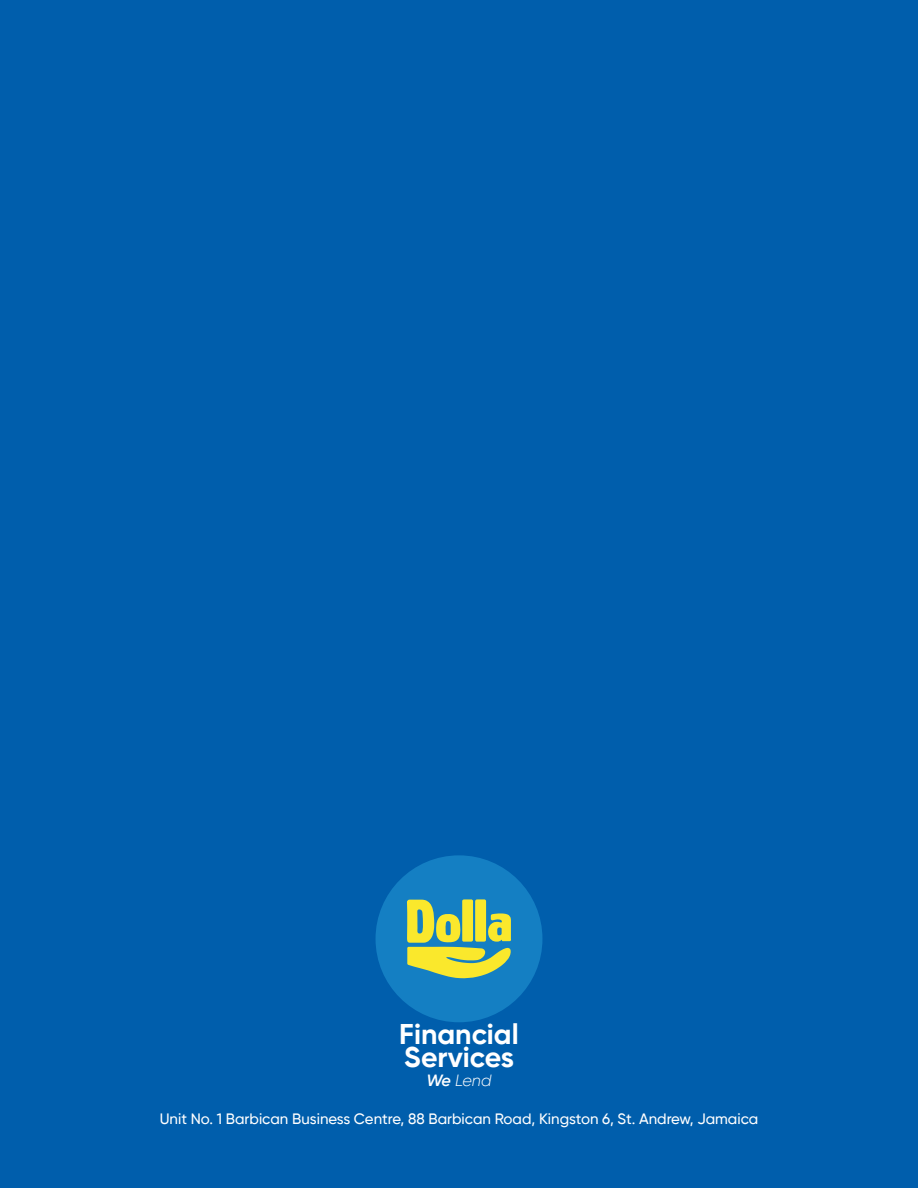
<style>
.page{position:relative;width:918px;height:1188px;background:#005eac}
.page>*{position:absolute;margin:0;border:0;box-sizing:border-box;transform-origin:0 0}
.t1{font:700 28.5px/23px "Gilroy";color:#fff}
.t2{font:italic 300 16.2px "Gilroy";color:#fff}
.t3{font:500 15px "Gilroy";color:#fff}
.s1{font-weight:600}
</style>
<div class="page">
<div style="left:376px;top:855px;width:166px;height:167px;background:#147fc3;border-radius:50%"></div>
<svg style="left:407px;top:899px;width:104px;height:79px"></svg>
<h1 class="t1" style="left:399px;top:1024px;width:121px">Financial<br>Services</h1>
<p class="t2" style="left:426px;top:1073px;width:67px"><span class="s1">We</span> Lend</p>
<p class="t3" style="left:160px;top:1112px;width:600px">Unit No. 1 Barbican Business Centre, 88 Barbican Road, Kingston 6, St. Andrew, Jamaica</p>
</div>
